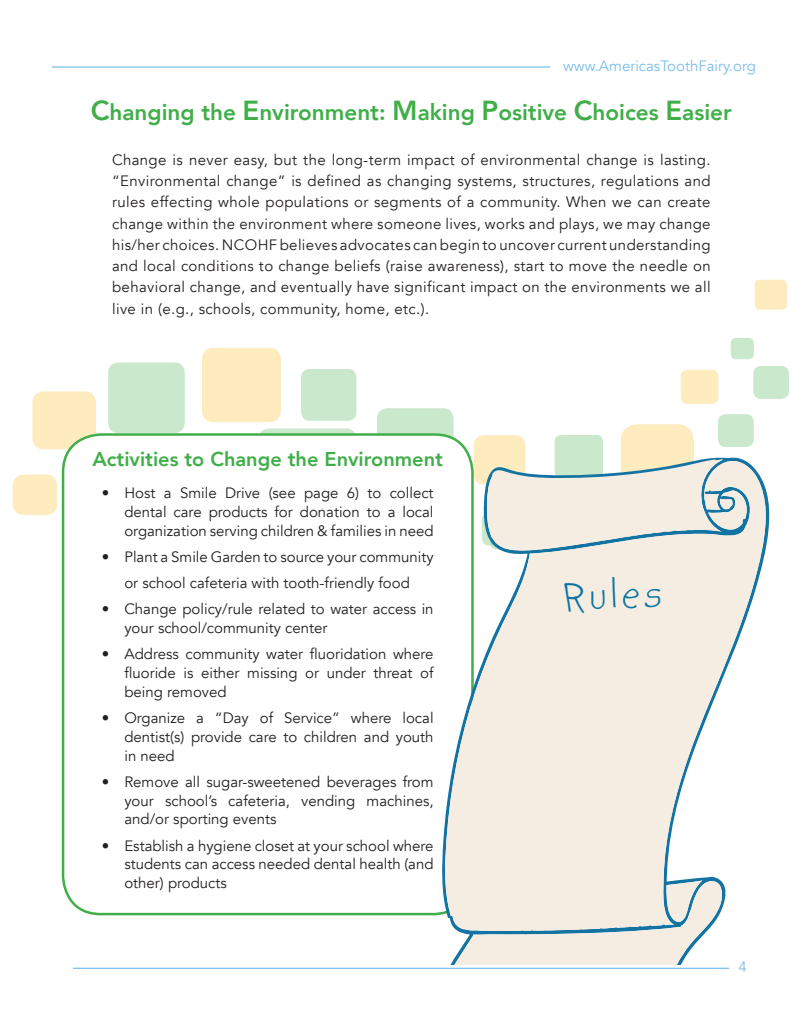
<style>
.page{position:relative;width:810px;height:1035px;background:#fff}
.page>*{position:absolute;margin:0;border:0;box-sizing:border-box;transform-origin:0 0}
.t1{font:46.25px "Kidprint";color:#0d74a2}
.t2{font:800 22.5px "Avenir";color:#40ae49}
.t3{font:800 20px "Avenir";color:#40ae49}
.t4{font:15px/18.8px "Avenir";color:#231f20;text-align:justify}
.t5{font:15px "Avenir";color:#7bbee9}
.s1{font-size:27.5px}
</style>
<div class="page">
<hr style="left:73px;top:968px;width:656px;height:1px;background:#7bbee9">
<div style="left:203px;top:348px;width:77px;height:74px;background:#feebbe;border-radius:11px"></div>
<div style="left:202px;top:348px;width:79px;height:74px;border:1px solid #fcb817;border-radius:11px"></div>
<div style="left:13px;top:475px;width:44px;height:40px;background:#feebbe;border-radius:11px"></div>
<div style="left:13px;top:474px;width:44px;height:41px;border:1px solid #fcb817;border-radius:11px"></div>
<div style="left:33px;top:392px;width:63px;height:57px;background:#feebbe;border-radius:11px"></div>
<div style="left:32px;top:391px;width:64px;height:58px;border:1px solid #fcb817;border-radius:11px"></div>
<div style="left:474px;top:436px;width:51px;height:48px;background:#feebbe;border-radius:10px"></div>
<div style="left:474px;top:435px;width:51px;height:49px;border:1px solid #fcb817;border-radius:10px"></div>
<div style="left:681px;top:370px;width:37px;height:33px;background:#feebbe;border-radius:6px"></div>
<div style="left:681px;top:370px;width:37px;height:34px;border:1px solid #fcb817;border-radius:6px"></div>
<div style="left:755px;top:280px;width:31px;height:29px;background:#feebbe;border-radius:4px"></div>
<div style="left:755px;top:280px;width:32px;height:29px;border:1px solid #fcb817;border-radius:4px"></div>
<div style="left:754px;top:366px;width:34px;height:32px;background:#c9e8cc;border-radius:7px"></div>
<div style="left:754px;top:366px;width:35px;height:33px;border:1px solid #40ae49;border-radius:7px"></div>
<div style="left:555px;top:435px;width:48px;height:43px;background:#c9e8cc;border-radius:6px"></div>
<div style="left:555px;top:435px;width:48px;height:43px;border:1px solid #40ae49;border-radius:6px"></div>
<div style="left:731px;top:338px;width:22px;height:21px;background:#c9e8cc;border-radius:5px"></div>
<div style="left:731px;top:338px;width:23px;height:21px;border:1px solid #40ae49;border-radius:5px"></div>
<div style="left:719px;top:415px;width:34px;height:32px;background:#c9e8cc;border-radius:7px"></div>
<div style="left:718px;top:414px;width:36px;height:33px;border:1px solid #40ae49;border-radius:7px"></div>
<div style="left:109px;top:363px;width:75px;height:69px;background:#c9e8cc;border-radius:10px"></div>
<div style="left:108px;top:363px;width:77px;height:70px;border:1px solid #40ae49;border-radius:10px"></div>
<svg style="left:378px;top:409px;width:75px;height:46px;background:#bfe3c2"></svg>
<div style="left:377px;top:408px;width:77px;height:48px;border:1px solid #40ae49;border-radius:10px"></div>
<svg style="left:259px;top:429px;width:97px;height:70px"></svg>
<div style="left:259px;top:429px;width:97px;height:70px;border:1px solid #40ae49;border-radius:10px"></div>
<div style="left:302px;top:370px;width:54px;height:50px;background:#c9e8cc;border-radius:8px"></div>
<div style="left:301px;top:369px;width:55px;height:52px;border:1px solid #40ae49;border-radius:8px"></div>
<div style="left:621px;top:425px;width:72px;height:68px;background:#feebbe;border-radius:16px"></div>
<div style="left:621px;top:424px;width:73px;height:70px;border:1px solid #fcb817;border-radius:16px"></div>
<div style="left:63px;top:435px;width:409px;height:479px;background:#fff;border-radius:38px"></div>
<svg style="left:443px;top:456px;width:323px;height:424px;fill:#f5ede2"></svg>
<svg style="left:487px;top:459px;width:260px;height:92px;background:#dfe1da"></svg>
<svg style="left:443px;top:880px;width:283px;height:85px;background:#e4e5df"></svg>
<hr style="left:52px;top:66px;width:498px;height:2px;background:#7bbee9">
<p class="t5" style="left:563px;top:57px;width:194px">www.AmericasToothFairy.org</p>
<h2 class="t2" style="left:91px;top:95px;width:643px"><span class="s1">C</span>hanging the <span class="s1">E</span>nvironment: <span class="s1">M</span>aking <span class="s1">P</span>ositive <span class="s1">C</span>hoices <span class="s1">E</span>asier</h2>
<p class="t4" style="left:112px;top:149px;width:600px;line-height:21.2px">Change is never easy, but the long-term impact of environmental change is lasting. “Environmental change” is defined as changing systems, structures, regulations and rules effecting whole populations or segments of a community. When we can create change within the environment where someone lives, works and plays, we may change his/her choices. NCOHF believes advocates can begin to uncover current understanding and local conditions to change beliefs (raise awareness), start to move the needle on behavioral change, and eventually have significant impact on the environments we all live in (e.g., schools, community, home, etc.).</p>
<h3 class="t3" style="left:93px;top:444px;width:352px">Activities to Change the Environment</h3>
<p class="t4" style="left:124px;top:484px;width:311px;text-indent:-22px">• Host a Smile Drive (see page 6) to collect dental care products for donation to a local organization serving children &amp; families in need</p>
<p class="t4" style="left:102px;top:544px;width:333px;line-height:26.2px;text-align:center">• Plant a Smile Garden to source your community or school cafeteria with tooth-friendly food</p>
<p class="t4" style="left:124px;top:600px;width:311px;text-indent:-22px">• Change policy/rule related to water access in your school/community center</p>
<p class="t4" style="left:124px;top:645px;width:311px;text-indent:-22px">• Address community water fluoridation where fluoride is either missing or under threat of being removed</p>
<p class="t4" style="left:124px;top:709px;width:311px;text-indent:-22px">• Organize a “Day of Service” where local dentist(s) provide care to children and youth in need</p>
<p class="t4" style="left:124px;top:773px;width:311px;text-indent:-22px">• Remove all sugar-sweetened beverages from your school’s cafeteria, vending machines, and/or sporting events</p>
<p class="t4" style="left:124px;top:836px;width:311px;text-indent:-22px">• Establish a hygiene closet at your school where students can access needed dental health (and other) products</p>
<h1 class="t1" style="left:562px;top:573px;width:99px;rotate:-4deg">Rules</h1>
<p class="t5" style="left:739px;top:958px;width:10px">4</p>
</div>
